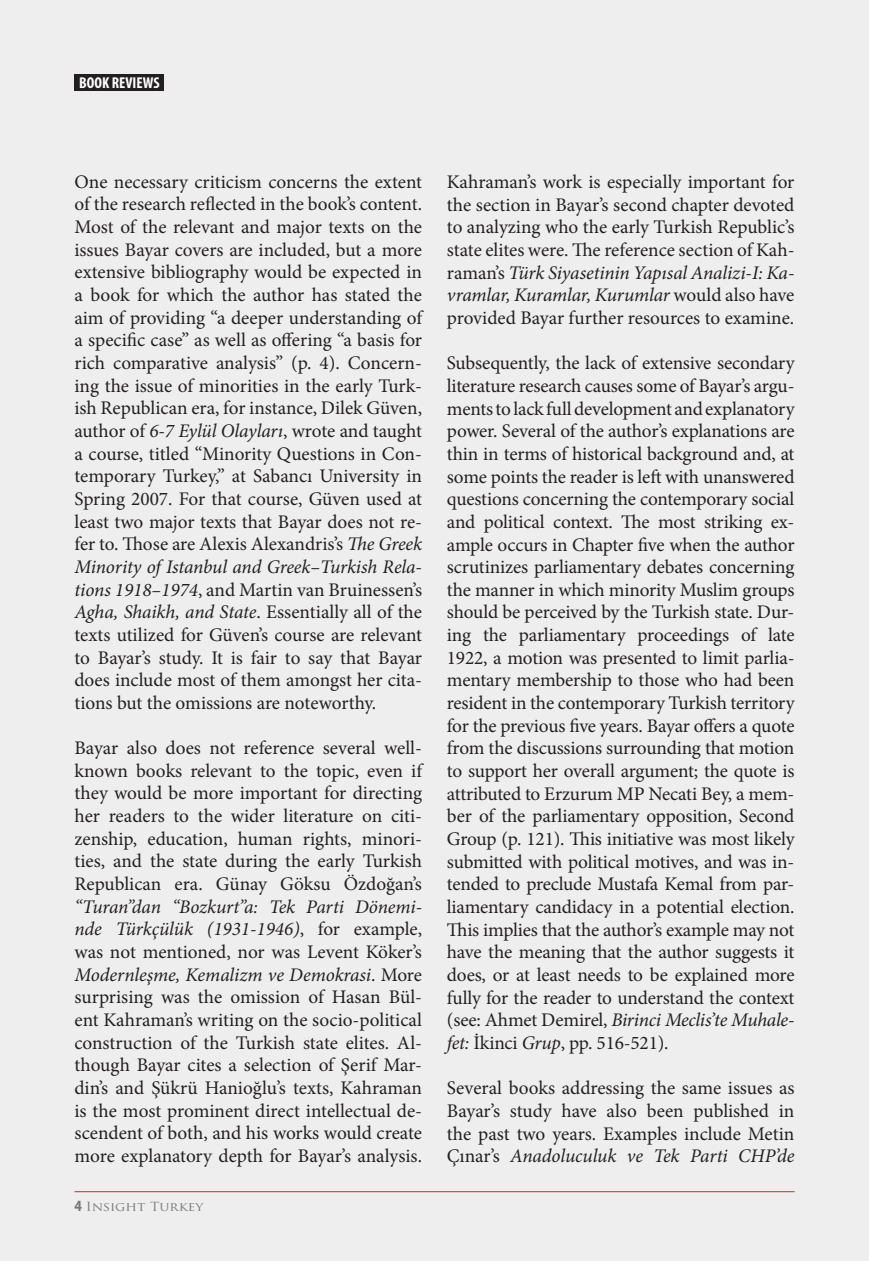
<style>
.page{position:relative;width:869px;height:1261px;background:#fff}
.page>*{position:absolute;margin:0;border:0;box-sizing:border-box;transform-origin:0 0}
.t1{font:19.25px/22.6px "Minion Pro";color:#231f20;text-align:justify}
.t2{font:700 condensed 15.75px "Myriad Pro";color:#fff}
.t3{font:12.25px "Trajan Pro";color:#76787b;scale:1.11 1}
.s1{font-style:italic}
.s2{font-family:"Myriad Pro";font-weight:700;font-stretch:condensed;font-size:15.75px}
</style>
<div class="page">
<div style="left:0;top:0;width:868px;height:1260px;background:#eeeeef"></div>
<div style="left:74px;top:74px;width:90px;height:17px;background:#231f20"></div>
<hr style="left:74px;top:1190px;width:720px;height:1px;background:#d1232a">
<p class="t2" style="left:79px;top:73px;width:82px">BOOK REVIEWS</p>
<p class="t1" style="left:74px;top:170px;width:349px">One necessary criticism concerns the extent of the research reflected in the book’s content.<br>Most of the relevant and major texts on the issues Bayar covers are included, but a more extensive bibliography would be expected in a book for which the author has stated the aim of providing “a deeper understanding of a specific case” as well as offering “a basis for rich comparative analysis” (p. 4). Concern&shy;ing the issue of minorities in the early Turk&shy;ish Republican era, for instance, Dilek Güven, author of <span class="s1">6-7 Eylül Olayları</span>, wrote and taught a course, titled “Minority Questions in Con&shy;temporary Turkey,” at Sabancı University in Spring 2007. For that course, Güven used at least two major texts that Bayar does not re&shy;fer to. Those are Alexis Alexandris’s <span class="s1">The Greek Minority of Istanbul and Greek–Turkish Rela&shy;tions 1918–1974</span>, and Martin van Bruinessen’s <span class="s1">Agha, Shaikh, and State</span>. Essentially all of the texts utilized for Güven’s course are relevant to Bayar’s study. It is fair to say that Bayar does include most of them amongst her cita&shy;tions but the omissions are noteworthy.</p>
<p class="t1" style="left:74px;top:736px;width:349px">Bayar also does not reference several well&shy;known books relevant to the topic, even if they would be more important for directing her readers to the wider literature on citi&shy;zenship, education, human rights, minori&shy;ties, and the state during the early Turkish Republican era. Günay Göksu Özdoğan’s</p>
<p class="t1" style="left:74px;top:895px;width:349px"><span class="s1">“Turan”dan “Bozkurt”a: Tek Parti Dönemi&shy;nde Türkçülük (1931-1946)</span>, for example, was not mentioned, nor was Levent Köker’s <span class="s1">Modernleşme, Kemalizm ve Demokrasi</span>. More surprising was the omission of Hasan Bül&shy;ent Kahraman’s writing on the socio-political construction of the Turkish state elites. Al&shy;though Bayar cites a selection of Şerif Mar&shy;din’s and Şükrü Hanioğlu’s texts, Kahraman is the most prominent direct intellectual de&shy;scendent of both, and his works would create more explanatory depth for Bayar’s analysis.</p>
<p class="t3" style="left:74px;top:1198px;width:118px"><span class="s2">4</span> Insight Turkey</p>
<p class="t1" style="left:446px;top:171px;width:349px">Kahraman’s work is especially important for the section in Bayar’s second chapter devoted to analyzing who the early Turkish Republic’s state elites were. The reference section of Kah&shy;raman’s <span class="s1">Türk Siyasetinin Yapısal Analizi-I: Ka&shy;vramlar, Kuramlar, Kurumlar</span> would also have provided Bayar further resources to examine.</p>
<p class="t1" style="left:446px;top:352px;width:349px">Subsequently, the lack of extensive secondary literature research causes some of Bayar’s argu&shy;ments to lack full development and explanatory power. Several of the author’s explanations are thin in terms of historical background and, at some points the reader is left with unanswered questions concerning the contemporary social and political context. The most striking ex&shy;ample occurs in Chapter five when the author scrutinizes parliamentary debates concerning the manner in which minority Muslim groups should be perceived by the Turkish state. Dur&shy;ing the parliamentary proceedings of late 1922, a motion was presented to limit parlia&shy;mentary membership to those who had been resident in the contemporary Turkish territory for the previous five years. Bayar offers a quote from the discussions surrounding that motion to support her overall argument; the quote is attributed to Erzurum MP Necati Bey, a mem&shy;ber of the parliamentary opposition, Second Group (p. 121). This initiative was most likely submitted with political motives, and was in&shy;tended to preclude Mustafa Kemal from par&shy;liamentary candidacy in a potential election.<br>This implies that the author’s example may not have the meaning that the author suggests it does, or at least needs to be explained more fully for the reader to understand the context (see: Ahmet Demirel, <span class="s1">Birinci Meclis’te Muhale&shy;fet:</span> İkinci <span class="s1">Grup</span>, pp. 516-521).</p>
<p class="t1" style="left:446px;top:1076px;width:349px">Several books addressing the same issues as Bayar’s study have also been published in the past two years. Examples include Metin Çınar’s <span class="s1">Anadoluculuk ve Tek Parti CHP’de</span></p>
</div>
